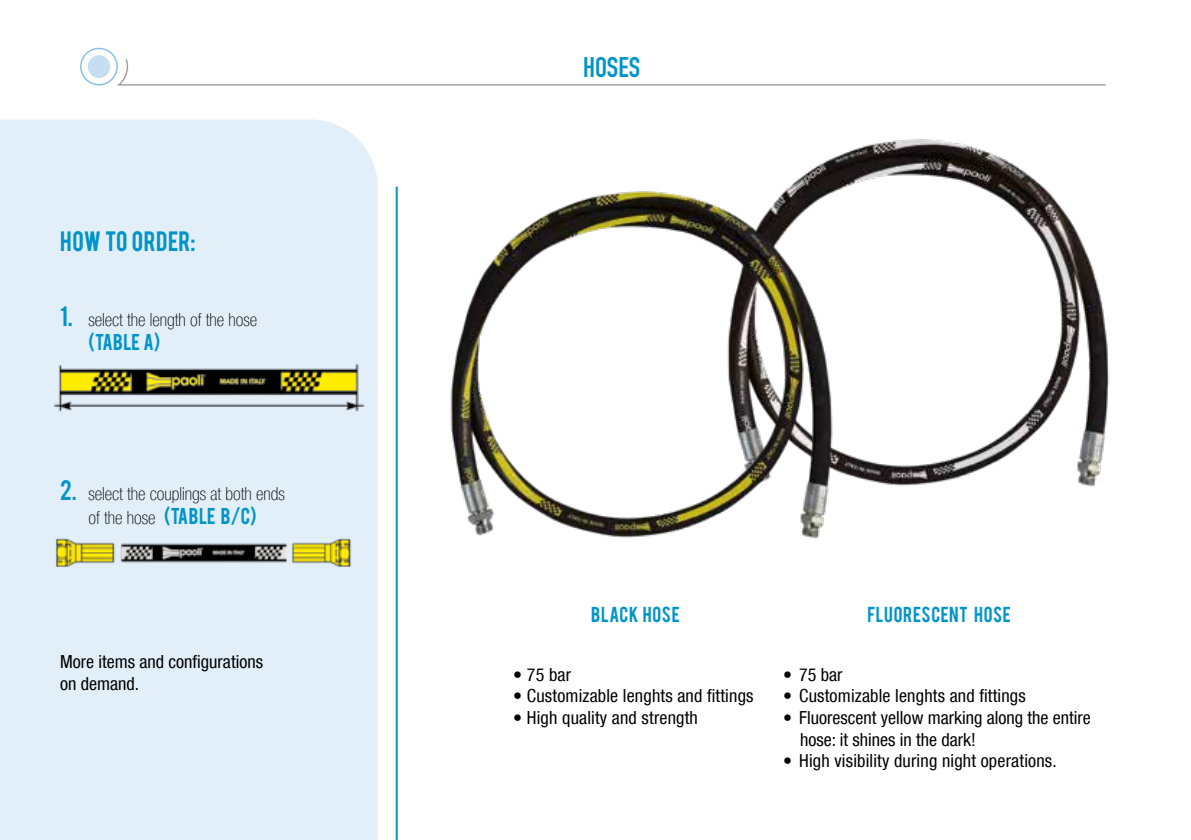
<style>
.page{position:relative;width:1191px;height:840px;background:#fff}
.page>*{position:absolute;margin:0;border:0;box-sizing:border-box;transform-origin:0 0}
.t1{font:700 28px "DIN Condensed";color:#0094c9}
.t2{font:22px "Bebas";letter-spacing:.025em;color:#0094c9}
.t3{font:condensed 18px/21.8px "Helvetica Neue LT Com";letter-spacing:.01em;color:#000}
.t4{font:100 condensed 18px "Helvetica Neue LT Com";color:#000}
.t5{font:18px "Bebas";letter-spacing:.01em;color:#0094c9}
.t6{font:17px "Bebas";letter-spacing:.035em;color:#0094c9}
.s1{font-family:"Bebas";font-weight:400;font-stretch:normal;font-size:22px;color:#0094c9}
.s2{font-family:"Helvetica Neue LT Com";font-weight:100;font-stretch:condensed;color:#000}
</style>
<div class="page">
<div style="left:0;top:119px;width:378px;height:720px;background:#e2eff9"></div>
<hr style="left:396px;top:186px;width:2px;height:653px;background:#0094c9">
<img style="left:44px;top:362px;width:329px;height:55px">
<img style="left:31px;top:524px;width:330px;height:44px">
<svg style="left:81px;top:48px;width:36px;height:37px"></svg>
<div style="left:80px;top:48px;width:38px;height:37px;border:1px solid #83bde0;border-radius:50%"></div>
<div style="left:88px;top:55px;width:22px;height:23px;background:#c5def1;border-radius:50%"></div>
<svg style="left:115px;top:58px;width:991px;height:28px"></svg>
<img style="left:809px;top:139px;width:301px;height:348px">
<img style="left:450px;top:171px;width:401px;height:368px">
<p class="t2" style="left:60px;top:225px;width:137px">HOW TO ORDER:</p>
<p class="t4" style="left:60px;top:309px;width:198px"><span class="s1">1.</span> select the length of the hose</p>
<p class="t5" style="left:89px;top:328px;width:73px">(TABLE A)</p>
<p class="t4" style="left:60px;top:483px;width:226px"><span class="s1">2.</span> select the couplings at both ends</p>
<p class="t5" style="left:89px;top:503px;width:170px"><span class="s2">of the hose</span> (TABLE B/C)</p>
<p class="t3" style="left:60px;top:650px;width:204px">More items and configurations on demand.</p>
<h1 class="t1" style="left:583px;top:48px;width:58px">HOSES</h1>
<p class="t6" style="left:591px;top:601px;width:90px">BLACK HOSE</p>
<p class="t6" style="left:867px;top:601px;width:145px">FLUORESCENT HOSE</p>
<p class="t3" style="left:513px;top:663px;width:59px">• 75 bar</p>
<p class="t3" style="left:513px;top:684px;width:242px">• Customizable lenghts and fittings</p>
<p class="t3" style="left:513px;top:706px;width:186px">• High quality and strength</p>
<p class="t3" style="left:783px;top:663px;width:61px">• 75 bar</p>
<p class="t3" style="left:783px;top:684px;width:244px">• Customizable lenghts and fittings</p>
<p class="t3" style="left:800px;top:706px;width:292px;text-indent:-17px">• Fluorescent yellow marking along the entire hose: it shines in the dark!</p>
<p class="t3" style="left:783px;top:749px;width:275px">• High visibility during night operations.</p>
</div>
